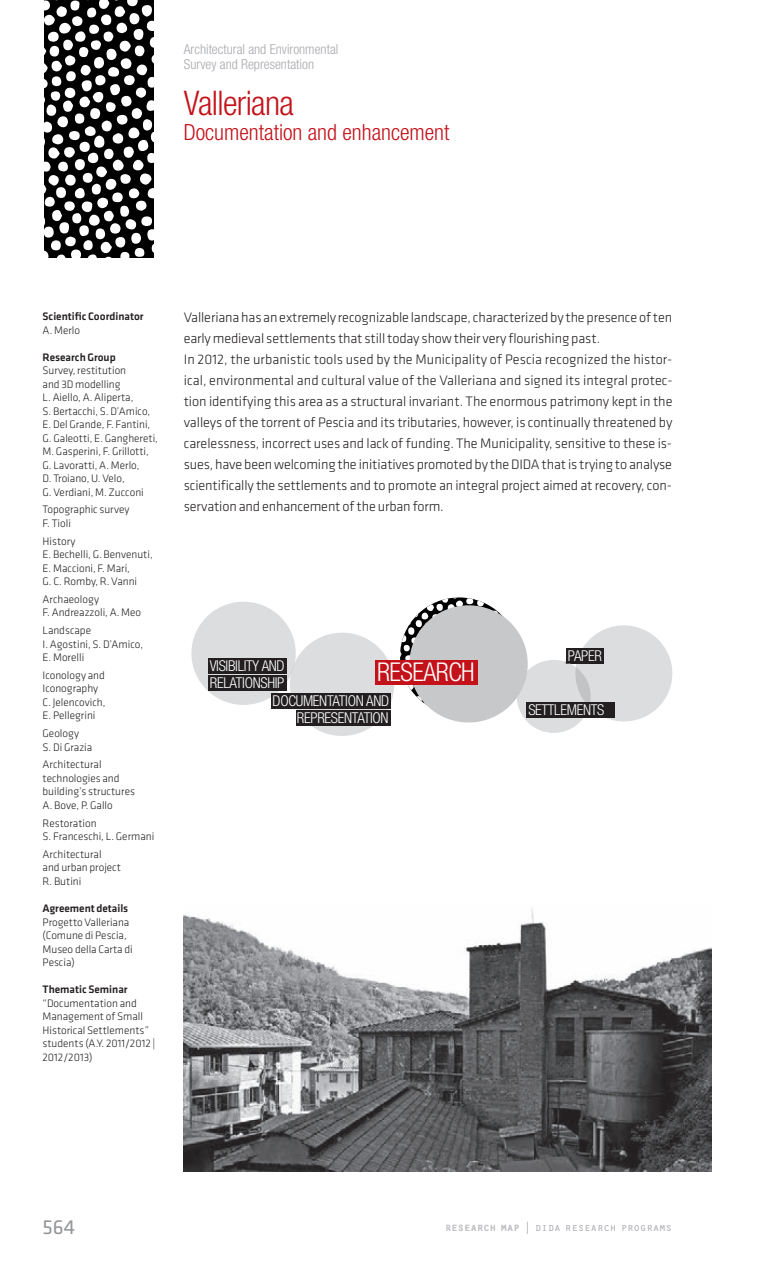
<style>
.page{position:relative;width:766px;height:1263px;background:#fff}
.page>*{position:absolute;margin:0;border:0;box-sizing:border-box;transform-origin:0 0}
.t1{font:300 condensed 33.9px "Helvetica Neue LT Pro";letter-spacing:-.02em;color:#c4121a}
.t2{font:300 condensed 25.95px "Helvetica Neue LT Pro";letter-spacing:-.02em;color:#fff}
.t3{font:300 condensed 22.2px "Helvetica Neue LT Pro";color:#c4121a}
.t4{font:21px "Klavika";color:#939598}
.t5{font:300 condensed 15px "Helvetica Neue LT Pro";letter-spacing:-.02em;color:#fff}
.t6{font:300 14.25px/21px "Klavika";letter-spacing:-.005em;color:#231f20}
.t7{font:300 condensed 13.8px/15.3px "Helvetica Neue LT Pro";color:#a8a9ad}
.t8{font:300 11.25px/13.5px "Klavika";color:#231f20}
.t9{font:500 11.25px "Klavika";color:#231f20}
.t10{font:11.25px "Orator";letter-spacing:-.03em;color:#a8a9ad}
</style>
<div class="page">
<svg style="left:45px;top:0;width:109px;height:258px"></svg>
<div style="left:50px;top:91px;width:10px;height:10px;background:#fff;border-radius:4px"></div>
<svg style="left:446px;top:1224px;width:73px;height:7px"></svg>
<svg style="left:191px;top:602px;width:203px;height:134px"></svg>
<div style="left:575px;top:625px;width:97px;height:96px;background:#dcdddf;border-radius:50%"></div>
<div style="left:565px;top:648px;width:38px;height:15px;background:#231f20"></div>
<div style="left:296px;top:710px;width:94px;height:16px;background:#231f20"></div>
<div style="left:208px;top:658px;width:78px;height:15px;background:#231f20"></div>
<div style="left:271px;top:693px;width:119px;height:15px;background:#231f20"></div>
<div style="left:208px;top:675px;width:78px;height:16px;background:#231f20"></div>
<div style="left:526px;top:703px;width:88px;height:15px;background:#231f20"></div>
<svg style="left:400px;top:597px;width:190px;height:136px"></svg>
<div style="left:409px;top:605px;width:118px;height:117px;background:#c7c8ca;border-radius:50%"></div>
<div style="left:374px;top:660px;width:103px;height:24px;background:#c4121a"></div>
<img style="left:184px;top:909px;width:527px;height:262px">
<p class="t7" style="left:184px;top:41px;width:156px">Architectural and Environmental<br>Survey and Representation</p>
<h1 class="t1" style="left:184px;top:83px;width:112px">Valleriana</h1>
<h3 class="t3" style="left:184px;top:119px;width:267px">Documentation and enhancement</h3>
<p class="t9" style="left:43px;top:310px;width:103px">Scientific Coordinator</p>
<p class="t8" style="left:43px;top:323px;width:39px">A. Merlo</p>
<p class="t9" style="left:43px;top:351px;width:75px">Research Group</p>
<p class="t8" style="left:43px;top:364px;width:117px">Survey, restitution<br>and 3D modelling<br>L. Aiello, A. Aliperta,<br>S. Bertacchi, S. D’Amico,<br>E. Del Grande, F. Fantini,<br>G. Galeotti, E. Ganghereti,<br>M. Gasperini, F. Grillotti,<br>G. Lavoratti, A. Merlo,<br>D. Troiano, U. Velo,<br>G. Verdiani, M. Zucconi</p>
<p class="t8" style="left:43px;top:503px;width:88px">Topographic survey<br>F. Tioli</p>
<p class="t8" style="left:43px;top:534px;width:112px">History<br>E. Bechelli, G. Benvenuti,<br>E. Maccioni, F. Mari,<br>G. C. Romby, R. Vanni</p>
<p class="t8" style="left:43px;top:593px;width:100px">Archaeology<br>F. Andreazzoli, A. Meo</p>
<p class="t8" style="left:43px;top:624px;width:102px">Landscape<br>I. Agostini, S. D’Amico,<br>E. Morelli</p>
<p class="t8" style="left:43px;top:669px;width:64px">Iconology and<br>Iconography<br>C. Jelencovich,<br>E. Pellegrini</p>
<p class="t8" style="left:43px;top:727px;width:51px">Geology<br>S. Di Grazia</p>
<p class="t8" style="left:43px;top:758px;width:94px">Architectural technologies and building’s structures<br>A. Bove, P. Gallo</p>
<p class="t8" style="left:43px;top:816px;width:113px">Restoration<br>S. Franceschi, L. Germani</p>
<p class="t8" style="left:43px;top:848px;width:80px">Architectural and urban project<br>R. Butini</p>
<p class="t9" style="left:43px;top:902px;width:87px">Agreement details</p>
<p class="t8" style="left:43px;top:915px;width:92px">Progetto Valleriana (Comune di Pescia,<br>Museo della Carta di<br>Pescia)</p>
<p class="t9" style="left:43px;top:983px;width:87px">Thematic Seminar</p>
<p class="t8" style="left:43px;top:996px;width:114px">“Documentation and<br>Management of Small<br>Historical Settlements” students (A.Y. 2011/2012 |<br>2012/2013)</p>
<p class="t6" style="left:184px;top:307px;width:490px">Valleriana has an extremely recognizable landscape, characterized by the presence of ten early medieval settlements that still today show their very flourishing past.<br>In 2012, the urbanistic tools used by the Municipality of Pescia recognized the histor&shy;ical, environmental and cultural value of the Valleriana and signed its integral protec&shy;tion identifying this area as a structural invariant. The enormous patrimony kept in the valleys of the torrent of Pescia and its tributaries, however, is continually threatened by carelessness, incorrect uses and lack of funding. The Municipality, sensitive to these is&shy;sues, have been welcoming the initiatives promoted by the DIDA that is trying to analyse scientifically the settlements and to promote an integral project aimed at recovery, con&shy;servation and enhancement of the urban form .</p>
<p class="t5" style="left:210px;top:657px;width:76px">VISIBILITY AND</p>
<p class="t5" style="left:210px;top:674px;width:76px">RELATIONSHIP</p>
<h2 class="t2" style="left:377px;top:657px;width:99px">RESEARCH</h2>
<p class="t5" style="left:272px;top:692px;width:118px">DOCUMENTATION AND</p>
<p class="t5" style="left:297px;top:709px;width:93px">REPRESENTATION</p>
<p class="t5" style="left:567px;top:647px;width:36px">PAPER</p>
<p class="t5" style="left:528px;top:701px;width:77px">SETTLEMENTS</p>
<h3 class="t4" style="left:43px;top:1216px;width:34px">564</h3>
<p class="t10" style="left:444px;top:1219px;width:229px">research map | dida research programs</p>
</div>
